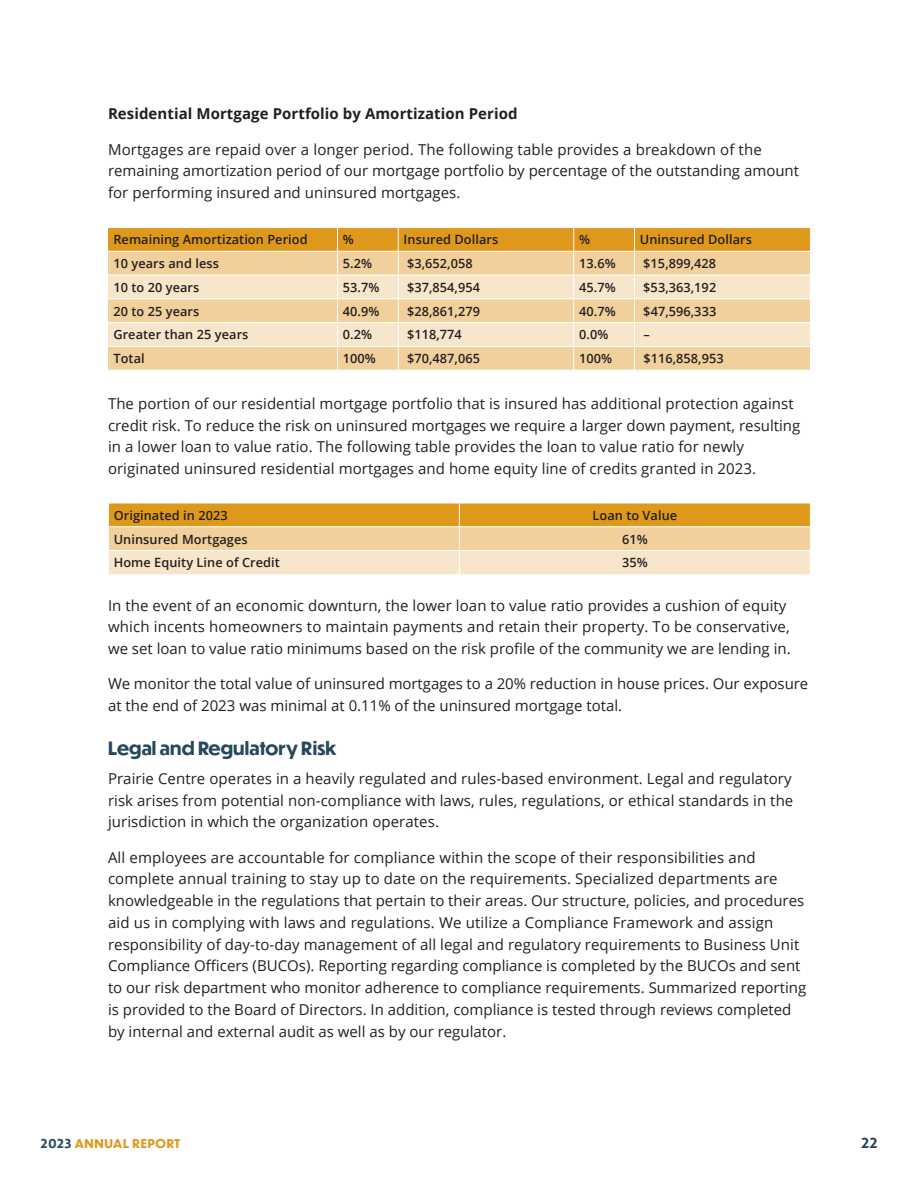
<style>
.page{position:relative;width:918px;height:1188px;background:#fff}
.page>*{position:absolute;margin:0;border:0;box-sizing:border-box;transform-origin:0 0}
.t1{font:700 18px "Dunbar Tall";letter-spacing:.01em;color:#264a5c}
.t2{font:15px/21.8px "Open Sans";letter-spacing:.005em;color:#231f20}
.t3{font:700 15px "Open Sans";letter-spacing:.005em;color:#231f20}
.t4{font:700 13.5px "Dunbar Tall";color:#264a5c}
.t5{font:600 12.75px "Open Sans";letter-spacing:.005em;color:#231f20}
.t6{font:700 12px "Dunbar Tall";letter-spacing:.06em;color:#de991c}
.s1{color:#264a5c}
</style>
<div class="page">
<svg style="left:108px;top:228px;width:702px;height:142px"></svg>
<hr style="left:108px;top:251px;width:230px;height:1px;background:#fff">
<hr style="left:338px;top:251px;width:60px;height:1px;background:#fff">
<hr style="left:398px;top:251px;width:176px;height:1px;background:#fff">
<hr style="left:574px;top:251px;width:60px;height:1px;background:#fff">
<hr style="left:634px;top:251px;width:176px;height:1px;background:#fff">
<hr style="left:108px;top:275px;width:230px;height:1px;background:#fff">
<hr style="left:338px;top:275px;width:60px;height:1px;background:#fff">
<hr style="left:398px;top:275px;width:176px;height:1px;background:#fff">
<hr style="left:574px;top:275px;width:60px;height:1px;background:#fff">
<hr style="left:634px;top:275px;width:176px;height:1px;background:#fff">
<hr style="left:108px;top:298px;width:230px;height:1px;background:#fff">
<hr style="left:338px;top:298px;width:60px;height:1px;background:#fff">
<hr style="left:398px;top:298px;width:176px;height:1px;background:#fff">
<hr style="left:574px;top:298px;width:60px;height:1px;background:#fff">
<hr style="left:634px;top:298px;width:176px;height:1px;background:#fff">
<hr style="left:108px;top:322px;width:230px;height:1px;background:#fff">
<hr style="left:338px;top:322px;width:60px;height:1px;background:#fff">
<hr style="left:398px;top:322px;width:176px;height:1px;background:#fff">
<hr style="left:574px;top:322px;width:60px;height:1px;background:#fff">
<hr style="left:634px;top:322px;width:176px;height:1px;background:#fff">
<hr style="left:108px;top:346px;width:230px;height:1px;background:#fff">
<hr style="left:338px;top:346px;width:60px;height:1px;background:#fff">
<hr style="left:398px;top:346px;width:176px;height:1px;background:#fff">
<hr style="left:574px;top:346px;width:60px;height:1px;background:#fff">
<hr style="left:634px;top:346px;width:176px;height:1px;background:#fff">
<svg style="left:108px;top:504px;width:703px;height:70px"></svg>
<hr style="left:108px;top:526px;width:351px;height:1px;background:#fff">
<hr style="left:459px;top:526px;width:352px;height:1px;background:#fff">
<hr style="left:108px;top:550px;width:351px;height:1px;background:#fff">
<hr style="left:459px;top:550px;width:352px;height:1px;background:#fff">
<p class="t3" style="left:108px;top:103px;width:411px">Residential Mortgage Portfolio by Amortization Period</p>
<p class="t2" style="left:108px;top:138px;width:693px">Mortgages are repaid over a longer period. The following table provides a breakdown of the remaining amortization period of our mortgage portfolio by percentage of the outstanding amount for performing insured and uninsured mortgages.</p>
<p class="t5" style="left:113px;top:231px;width:196px">Remaining Amortization Period</p>
<p class="t5" style="left:343px;top:231px;width:12px">%</p>
<p class="t5" style="left:404px;top:231px;width:96px">Insured Dollars</p>
<p class="t5" style="left:579px;top:231px;width:12px">%</p>
<p class="t5" style="left:640px;top:231px;width:113px">Uninsured Dollars</p>
<p class="t5" style="left:113px;top:255px;width:107px">10 years and less</p>
<p class="t5" style="left:343px;top:255px;width:31px">5.2%</p>
<p class="t5" style="left:407px;top:255px;width:67px">$3,652,058</p>
<p class="t5" style="left:579px;top:255px;width:38px">13.6%</p>
<p class="t5" style="left:643px;top:255px;width:74px">$15,899,428</p>
<p class="t5" style="left:113px;top:278px;width:87px">10 to 20 years</p>
<p class="t5" style="left:343px;top:278px;width:38px">53.7%</p>
<p class="t5" style="left:407px;top:278px;width:74px">$37,854,954</p>
<p class="t5" style="left:579px;top:278px;width:38px">45.7%</p>
<p class="t5" style="left:643px;top:278px;width:74px">$53,363,192</p>
<p class="t5" style="left:113px;top:302px;width:87px">20 to 25 years</p>
<p class="t5" style="left:343px;top:302px;width:38px">40.9%</p>
<p class="t5" style="left:407px;top:302px;width:74px">$28,861,279</p>
<p class="t5" style="left:579px;top:302px;width:38px">40.7%</p>
<p class="t5" style="left:643px;top:302px;width:74px">$47,596,333</p>
<p class="t5" style="left:113px;top:326px;width:136px">Greater than 25 years</p>
<p class="t5" style="left:343px;top:326px;width:31px">0.2%</p>
<p class="t5" style="left:407px;top:326px;width:56px">$118,774</p>
<p class="t5" style="left:579px;top:326px;width:31px">0.0%</p>
<p class="t5" style="left:643px;top:326px;width:8px">–</p>
<p class="t5" style="left:113px;top:350px;width:33px">Total</p>
<p class="t5" style="left:343px;top:350px;width:35px">100%</p>
<p class="t5" style="left:407px;top:350px;width:74px">$70,487,065</p>
<p class="t5" style="left:579px;top:350px;width:35px">100%</p>
<p class="t5" style="left:643px;top:350px;width:82px">$116,858,953</p>
<p class="t2" style="left:108px;top:392px;width:694px">The portion of our residential mortgage portfolio that is insured has additional protection against credit risk. To reduce the risk on uninsured mortgages we require a larger down payment, resulting in a lower loan to value ratio. The following table provides the loan to value ratio for newly originated uninsured residential mortgages and home equity line of credits granted in 2023.</p>
<p class="t5" style="left:114px;top:506px;width:116px">Originated in 2023</p>
<p class="t5" style="left:593px;top:506px;width:86px">Loan to Value</p>
<p class="t5" style="left:114px;top:530px;width:135px">Uninsured Mortgages</p>
<p class="t5" style="left:622px;top:530px;width:27px">61%</p>
<p class="t5" style="left:114px;top:554px;width:168px">Home Equity Line of Credit</p>
<p class="t5" style="left:622px;top:554px;width:27px">35%</p>
<p class="t2" style="left:108px;top:594px;width:684px">In the event of an economic downturn, the lower loan to value ratio provides a cushion of equity which incents homeowners to maintain payments and retain their property. To be conservative, we set loan to value ratio minimums based on the risk profile of the community we are lending in.</p>
<p class="t2" style="left:108px;top:673px;width:702px">We monitor the total value of uninsured mortgages to a 20% reduction in house prices. Our exposure at the end of 2023 was minimal at 0.11% of the uninsured mortgage total.</p>
<p class="t1" style="left:108px;top:736px;width:230px">Legal and Regulatory Risk</p>
<p class="t2" style="left:108px;top:767px;width:687px;text-align:justify">Prairie Centre operates in a heavily regulated and rules-based environment. Legal and regulatory risk arises from potential non-compliance with laws, rules, regulations, or ethical standards in the jurisdiction in which the organization operates.</p>
<p class="t2" style="left:108px;top:846px;width:700px">All employees are accountable for compliance within the scope of their responsibilities and complete annual training to stay up to date on the requirements. Specialized departments are knowledgeable in the regulations that pertain to their areas. Our structure, policies, and procedures aid us in complying with laws and regulations. We utilize a Compliance Framework and assign responsibility of day-to-day management of all legal and regulatory requirements to Business Unit Compliance Officers (BUCOs). Reporting regarding compliance is completed by the BUCOs and sent to our risk department who monitor adherence to compliance requirements. Summarized reporting is provided to the Board of Directors. In addition, compliance is tested through reviews completed by internal and external audit as well as by our regulator.</p>
<p class="t6" style="left:40px;top:1134px;width:141px"><span class="s1">2023</span> ANNUAL REPORT</p>
<p class="t4" style="left:861px;top:1133px;width:18px">22</p>
</div>
